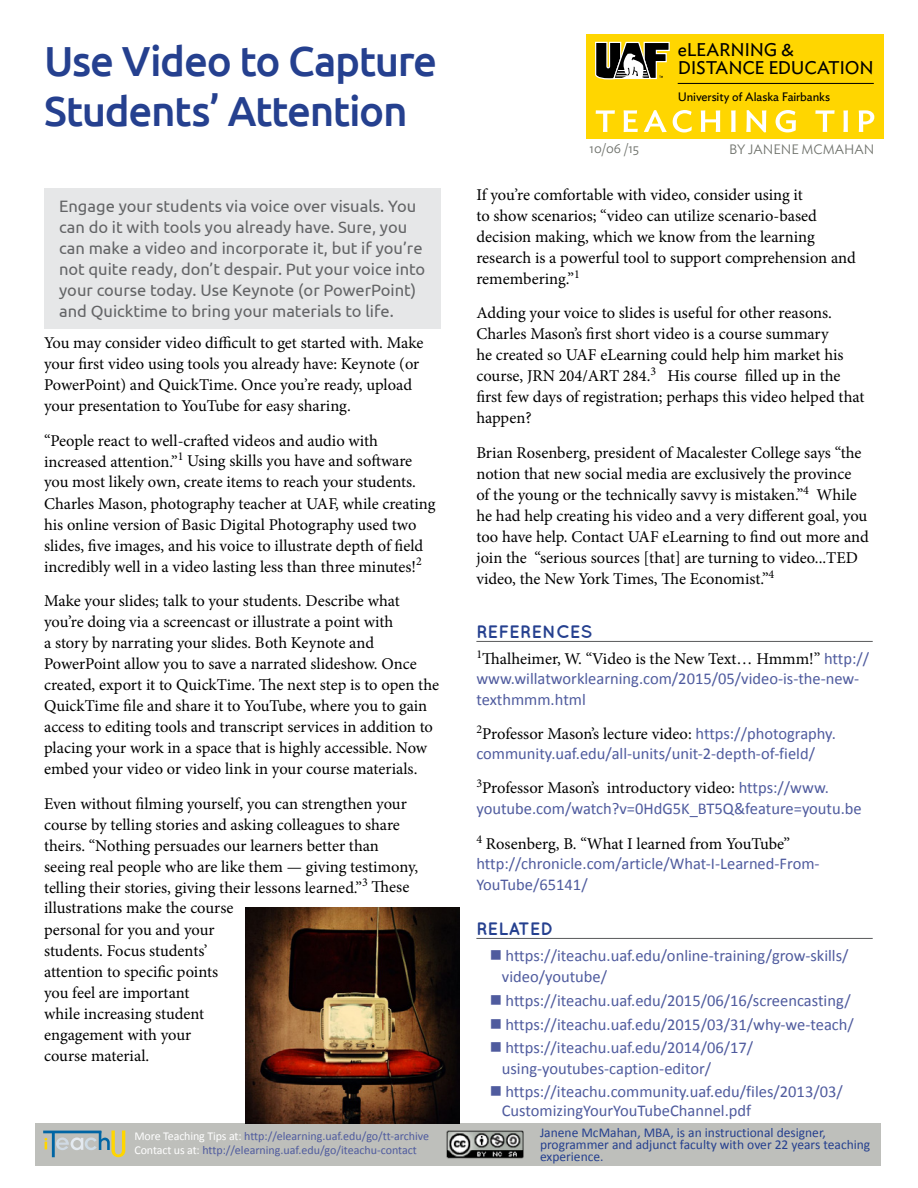
<style>
.page{position:relative;width:918px;height:1188px;background:#fff}
.page>*{position:absolute;margin:0;border:0;box-sizing:border-box;transform-origin:0 0}
.t1{font:500 42px/50.4px "Ubuntu";letter-spacing:-.035em;color:#25408f}
.t2{font:18.3px/18.3px "Ideal Sans";letter-spacing:-.015em;color:#000}
.t3{font:700 18px "Quicksand";color:#25408f}
.t4{font:16.5px/21px "Minion Pro";color:#000}
.t5{font:16.5px/21px "Calibri";color:#4f5b9e}
.t6{font:16.5px/21px "Ubuntu";color:#636466}
.t7{font:13.5px/12px "Calibri";color:#25408f}
.t8{font:300 13.5px "Ideal Sans";color:#6e716b}
.t9{font:12.15px "Ideal Sans";letter-spacing:-.01em;color:#000}
.t10{font:12px/14.4px "Calibri";letter-spacing:-.005em;color:#4f5b9e}
.s1{color:#fff}
.s2{font-family:"Calibri";color:#4f5b9e}
</style>
<div class="page">
<div style="left:36px;top:1123px;width:845px;height:43px;background:#bebfbb"></div>
<img style="left:447px;top:1131px;width:77px;height:28px">
<svg style="left:43px;top:1131px;width:82px;height:26px"></svg>
<div style="left:586px;top:34px;width:298px;height:105px;background:#ffd600"></div>
<svg style="left:595px;top:41px;width:75px;height:39px;background:#756e49"></svg>
<hr style="left:678px;top:83px;width:196px;height:1px;background:#000">
<svg style="left:596px;top:110px;width:278px;height:23px"></svg>
<div style="left:44px;top:188px;width:396px;height:140px;background:#e6e7e8"></div>
<hr style="left:476px;top:641px;width:397px;height:1px;background:#58595b">
<hr style="left:476px;top:938px;width:397px;height:1px;background:#58595b">
<img style="left:245px;top:908px;width:214px;height:215px">
<h1 class="t1" style="left:44px;top:34px;width:395px">Use Video to Capture<br>Students’ Attention</h1>
<p class="t6" style="left:59px;top:195px;width:368px">Engage your students via voice over visuals. You can do it with tools you already have. Sure, you can make a video and incorporate it, but if you’re not quite ready, don’t despair. Put your voice into your course today. Use Keynote (or PowerPoint) and Quicktime to bring your materials to life.</p>
<p class="t4" style="left:44px;top:332px;width:381px">You may consider video difficult to get started with. Make your first video using tools you already have: Keynote (or PowerPoint) and QuickTime. Once you’re ready, upload your presentation to YouTube for easy sharing.</p>
<p class="t4" style="left:44px;top:430px;width:393px">“People react to well-crafted videos and audio with increased attention.”<sup>1</sup> Using skills you have and software you most likely own, create items to reach your students.<br>Charles Mason, photography teacher at UAF, while creating his online version of Basic Digital Photography used two slides, five images, and his voice to illustrate depth of field incredibly well in a video lasting less than three minutes!<sup>2</sup></p>
<p class="t4" style="left:44px;top:590px;width:397px">Make your slides; talk to your students. Describe what you’re doing via a screencast or illustrate a point with<br>a story by narrating your slides. Both Keynote and PowerPoint allow you to save a narrated slideshow. Once created, export it to QuickTime. The next step is to open the QuickTime file and share it to YouTube, where you to gain access to editing tools and transcript services in addition to placing your work in a space that is highly accessible. Now embed your video or video link in your course materials.</p>
<p class="t4" style="left:44px;top:793px;width:376px">Even without filming yourself, you can strengthen your course by telling stories and asking colleagues to share theirs. “Nothing persuades our learners better than seeing real people who are like them — giving testimony, telling their stories, giving their lessons learned.”<sup>3</sup> These illustrations make the course<br>personal for you and your<br>students. Focus students’<br>attention to specific points<br>you feel are important<br>while increasing student<br>engagement with your<br>course material.</p>
<p class="t10" style="left:135px;top:1128px;width:296px"><span class="s1">More Teaching Tips at:</span> http://elearning.uaf.edu/go/tt-archive<br><span class="s1">Contact us at:</span> http://elearning.uaf.edu/go/iteachu-contact</p>
<p class="t8" style="left:590px;top:138px;width:51px">10/06 /15</p>
<p class="t2" style="left:678px;top:39px;width:198px">eLEARNING &amp;<br>DISTANCE EDUCATION</p>
<p class="t9" style="left:678px;top:88px;width:154px">University of Alaska Fairbanks</p>
<p class="t8" style="left:729px;top:139px;width:147px">BY JANENE MCMAHAN</p>
<p class="t4" style="left:476px;top:184px;width:381px">If you’re comfortable with video, consider using it<br>to show scenarios; “video can utilize scenario-based decision making, which we know from the learning research is a powerful tool to support comprehension and remembering.”<sup>1</sup></p>
<p class="t4" style="left:476px;top:302px;width:390px">Adding your voice to slides is useful for other reasons.<br>Charles Mason’s first short video is a course summary<br>he created so UAF eLearning could help him market his course, JRN 204/ART 284.<sup>3</sup> His course filled up in the first few days of registration; perhaps this video helped that happen?</p>
<p class="t4" style="left:476px;top:442px;width:394px">Brian Rosenberg, president of Macalester College says “the notion that new social media are exclusively the province<br>of the young or the technically savvy is mistaken.”<sup>4</sup> While he had help creating his video and a very different goal, you too have help. Contact UAF eLearning to find out more and join the “serious sources [that] are turning to video...TED video, the New York Times, The Economist.”<sup>4</sup></p>
<p class="t3" style="left:476px;top:621px;width:118px">REFERENCES</p>
<p class="t4" style="left:476px;top:648px;width:394px"><sup>1</sup>Thalheimer, W. “Video is the New Text… Hmmm!” <span class="s2">http://</span></p>
<p class="t5" style="left:476px;top:668px;width:384px">www.willatworklearning.com/2015/05/video-is-the-new&shy;texthmmm.html</p>
<p class="t4" style="left:476px;top:723px;width:361px"><sup>2</sup>Professor Mason’s lecture video: <span class="s2">https://photography.</span></p>
<p class="t5" style="left:476px;top:743px;width:340px">community.uaf.edu/all-units/unit-2-depth-of-field/</p>
<p class="t4" style="left:476px;top:778px;width:354px"><sup>3</sup>Professor Mason’s introductory video: <span class="s2">https://www.</span></p>
<p class="t5" style="left:476px;top:798px;width:387px">youtube.com/watch?v=0HdG5K_BT5Q&amp;feature=youtu.be</p>
<p class="t4" style="left:476px;top:833px;width:315px"><sup>4</sup> Rosenberg, B. “What I learned from YouTube”</p>
<p class="t5" style="left:476px;top:853px;width:345px">http://chronicle.com/article/What-I-Learned-From-<br>YouTube/65141/</p>
<p class="t3" style="left:476px;top:918px;width:79px">RELATED</p>
<p class="t5" style="left:502px;top:945px;width:348px;text-indent:-12px">■ https://iteachu.uaf.edu/online-training/grow-skills/ video/youtube/</p>
<p class="t5" style="left:490px;top:990px;width:362px">■ https://iteachu.uaf.edu/2015/06/16/screencasting/</p>
<p class="t5" style="left:490px;top:1014px;width:366px">■ https://iteachu.uaf.edu/2015/03/31/why-we-teach/</p>
<p class="t5" style="left:502px;top:1037px;width:253px;text-indent:-12px">■ https://iteachu.uaf.edu/2014/06/17/ using-youtubes-caption-editor/</p>
<p class="t5" style="left:502px;top:1081px;width:343px;line-height:19.8px;text-indent:-12px">■ https://iteachu.community.uaf.edu/files/2013/03/<br>CustomizingYourYouTubeChannel.pdf</p>
<p class="t7" style="left:540px;top:1127px;width:332px">Janene McMahan, MBA, is an instructional designer, programmer and adjunct faculty with over 22 years teaching experience.</p>
</div>
